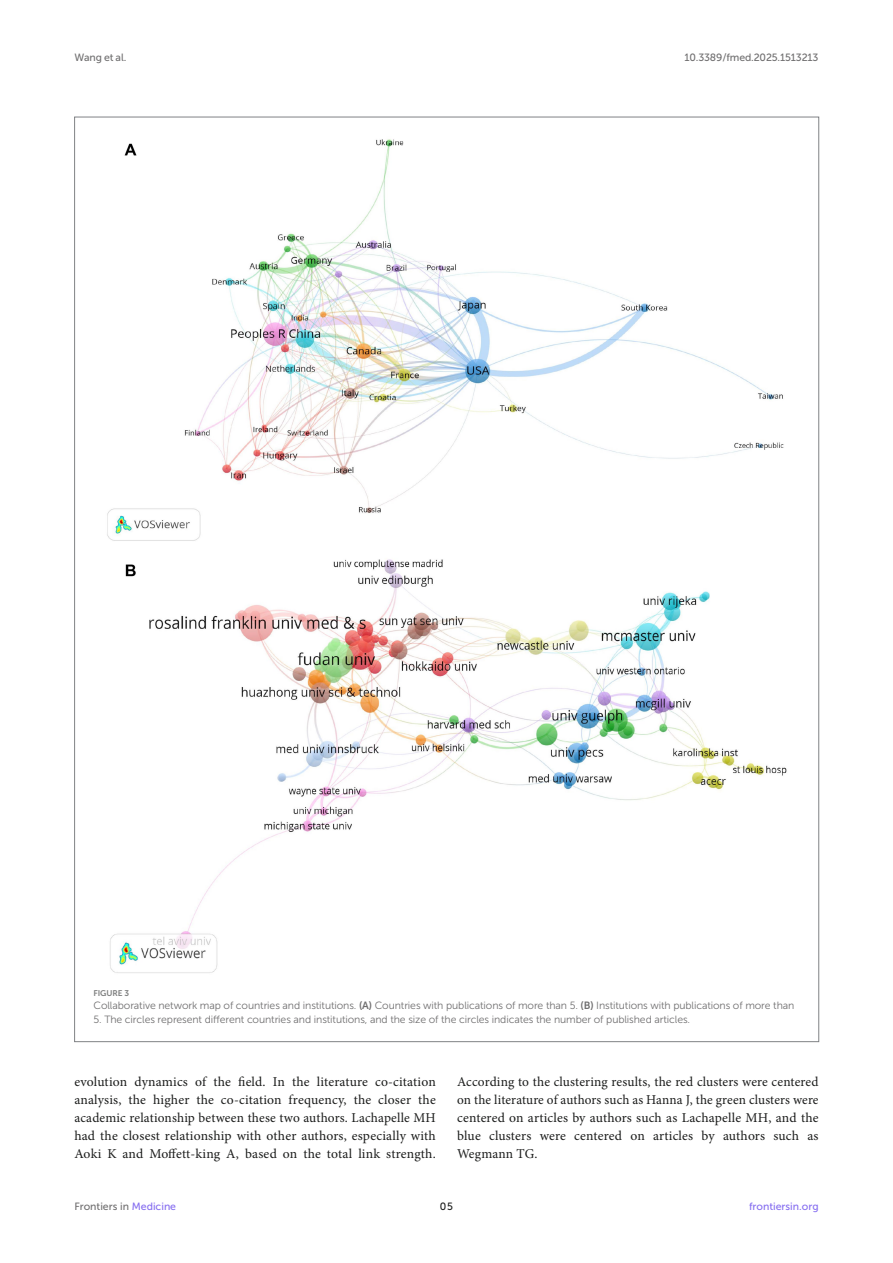
<style>
.page{position:relative;width:893px;height:1263px;background:#fff}
.page>*{position:absolute;margin:0;border:0;box-sizing:border-box;transform-origin:0 0}
.TEXT{font:13.5px/18px "Minion Pro";letter-spacing:.01em;color:#1b1c1b;text-align:justify}
.FIG_LEG{font:10.5px "Museo Sans 300";letter-spacing:-.01em;color:#706f70}
.t1{font:10.5px "Museo Sans 500";letter-spacing:-.015em;color:#706f70}
.t2{font:10.5px "Museo Sans 500";color:#856df0}
.t3{font:10.5px "Museo Sans 500";color:#1b1c1b}
.FIG_HD{font:8.25px "Museo Sans 700";letter-spacing:-.01em;color:#7e7f7f}
.s1{font-family:"Museo Sans 700"}
.s2{color:#856df0}
</style>
<div class="page">
<img style="left:107px;top:139px;width:680px;height:834px">
<p class="t1" style="left:74px;top:51px;width:53px">Wang et al.</p>
<p class="t1" style="left:685px;top:51px;width:135px">10.3389/fmed.2025.1513213</p>
<p class="FIG_HD" style="left:94px;top:988px;width:37px">FIGURE 3</p>
<p class="FIG_LEG" style="left:94px;top:1000px;width:702px">Collaborative network map of countries and institutions. <span class="s1">(A)</span> Countries with publications of more than 5. <span class="s1">(B)</span> Institutions with publications of more than</p>
<p class="FIG_LEG" style="left:94px;top:1013px;width:598px">5. The circles represent different countries and institutions, and the size of the circles indicates the number of published articles.</p>
<p class="TEXT" style="left:74px;top:1073px;width:363px">evolution dynamics of the field. In the literature co-citation analysis, the higher the co-citation frequency, the closer the academic relationship between these two authors. Lachapelle MH had the closest relationship with other authors, especially with Aoki K and Moffett-king A, based on the total link strength.</p>
<p class="TEXT" style="left:457px;top:1073px;width:363px">According to the clustering results, the red clusters were centered on the literature of authors such as Hanna J, the green clusters were centered on articles by authors such as Lachapelle MH, and the blue clusters were centered on articles by authors such as Wegmann TG.</p>
<p class="t1" style="left:74px;top:1200px;width:103px">Frontiers in <span class="s2">Medicine</span></p>
<p class="t3" style="left:440px;top:1200px;width:14px">05</p>
<p class="t2" style="left:749px;top:1200px;width:71px">frontiersin.org</p>
</div>
